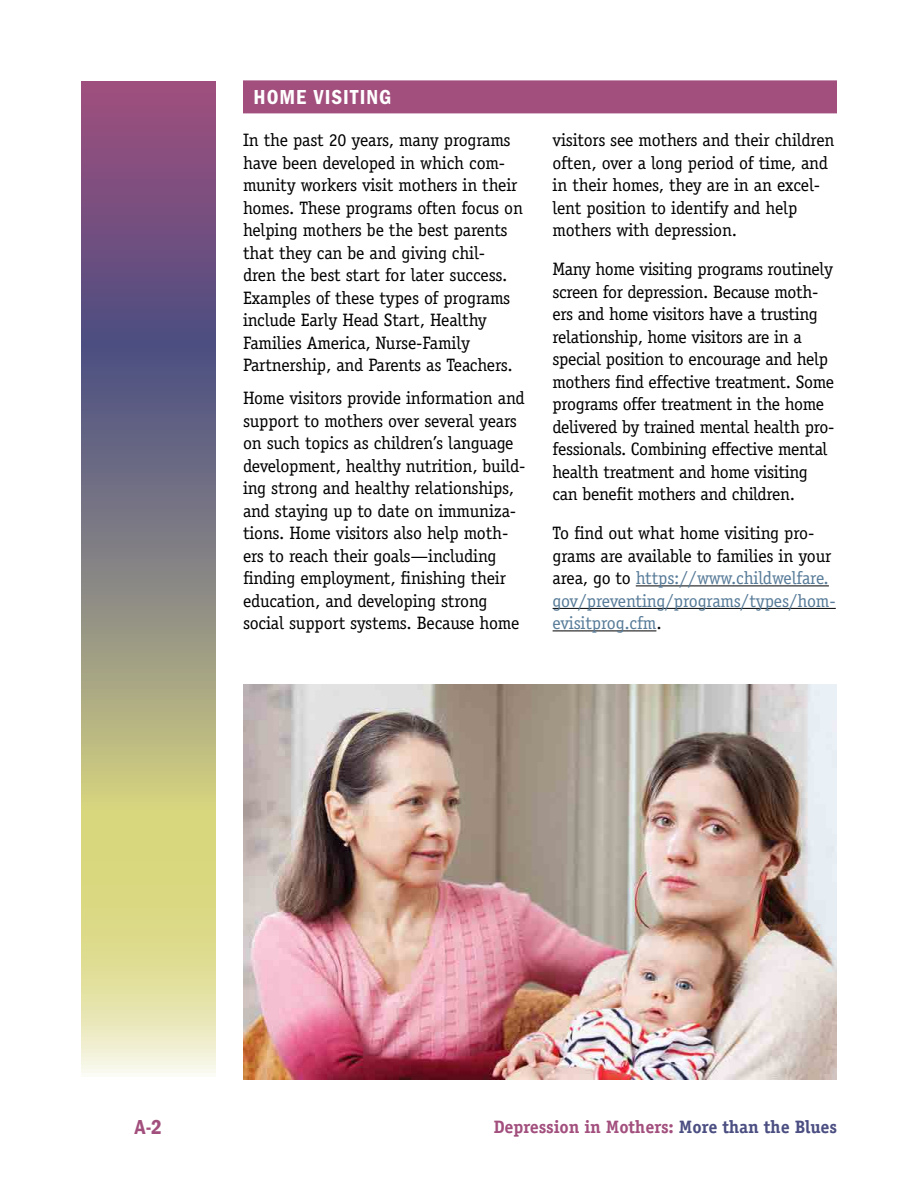
<style>
.page{position:relative;width:918px;height:1188px;background:#fff}
.page>*{position:absolute;margin:0;border:0;box-sizing:border-box;transform-origin:0 0}
.t1{font:21px "ITC Franklin Gothic Std Dm Cd";letter-spacing:.05em;color:#fff}
.t2{font:21px "ITC Franklin Gothic Std Dm Cd";color:#a24f7d}
.t3{font:18px/22.5px "Officina Serif Std";letter-spacing:-.02em;color:#000}
.t4{font:18px/22.5px "Officina Serif Std";letter-spacing:-.01em;color:#577b98}
.t5{font:700 18px "Officina Serif Std";letter-spacing:-.01em;color:#a24f7d}
.s1{color:#000}
.s2{color:#4b4e81}
</style>
<div class="page">
<svg style="left:81px;top:81px;width:135px;height:992px;background:#9c9188"></svg>
<hr style="left:636px;top:585px;width:193px;height:1px;background:#000">
<hr style="left:553px;top:608px;width:283px;height:1px;background:#000">
<hr style="left:553px;top:630px;width:103px;height:1px;background:#000">
<div style="left:243px;top:80px;width:594px;height:33px;background:#a24f7d"></div>
<img style="left:243px;top:685px;width:594px;height:395px">
<p class="t1" style="left:254px;top:85px;width:139px">HOME VISITING</p>
<p class="t3" style="left:243px;top:129px;width:282px">In the past 20 years, many programs have been developed in which com&shy;munity workers visit mothers in their homes. These programs often focus on helping mothers be the best parents that they can be and giving chil-<br>dren the best start for later success.<br>Examples of these types of programs include Early Head Start, Healthy Families America, Nurse-Family Partnership, and Parents as Teachers.</p>
<p class="t3" style="left:243px;top:387px;width:283px">Home visitors provide information and support to mothers over several years on such topics as children’s language development, healthy nutrition, build&shy;ing strong and healthy relationships, and staying up to date on immuniza&shy;tions. Home visitors also help moth&shy;ers to reach their goals—including finding employment, finishing their education, and developing strong social support systems. Because home</p>
<p class="t3" style="left:553px;top:129px;width:283px">visitors see mothers and their children often, over a long period of time, and in their homes, they are in an excel&shy;lent position to identify and help mothers with depression.</p>
<p class="t3" style="left:553px;top:258px;width:283px">Many home visiting programs routinely screen for depression. Because moth&shy;ers and home visitors have a trusting relationship, home visitors are in a special position to encourage and help mothers find effective treatment. Some programs offer treatment in the home delivered by trained mental health pro&shy;fessionals. Combining effective mental health treatment and home visiting can benefit mothers and children.</p>
<p class="t4" style="left:553px;top:522px;width:284px"><span class="s1">To find out what home visiting pro&shy;grams are available to families in your area, go to</span> https://www.childwelfare. gov/preventing/programs/types/hom&shy;evisitprog.cfm<span class="s1">.</span></p>
<p class="t2" style="left:135px;top:1115px;width:29px">A-2</p>
<p class="t5" style="left:494px;top:1116px;width:345px">Depression in Mothers: <span class="s2">More than the Blues</span></p>
</div>
